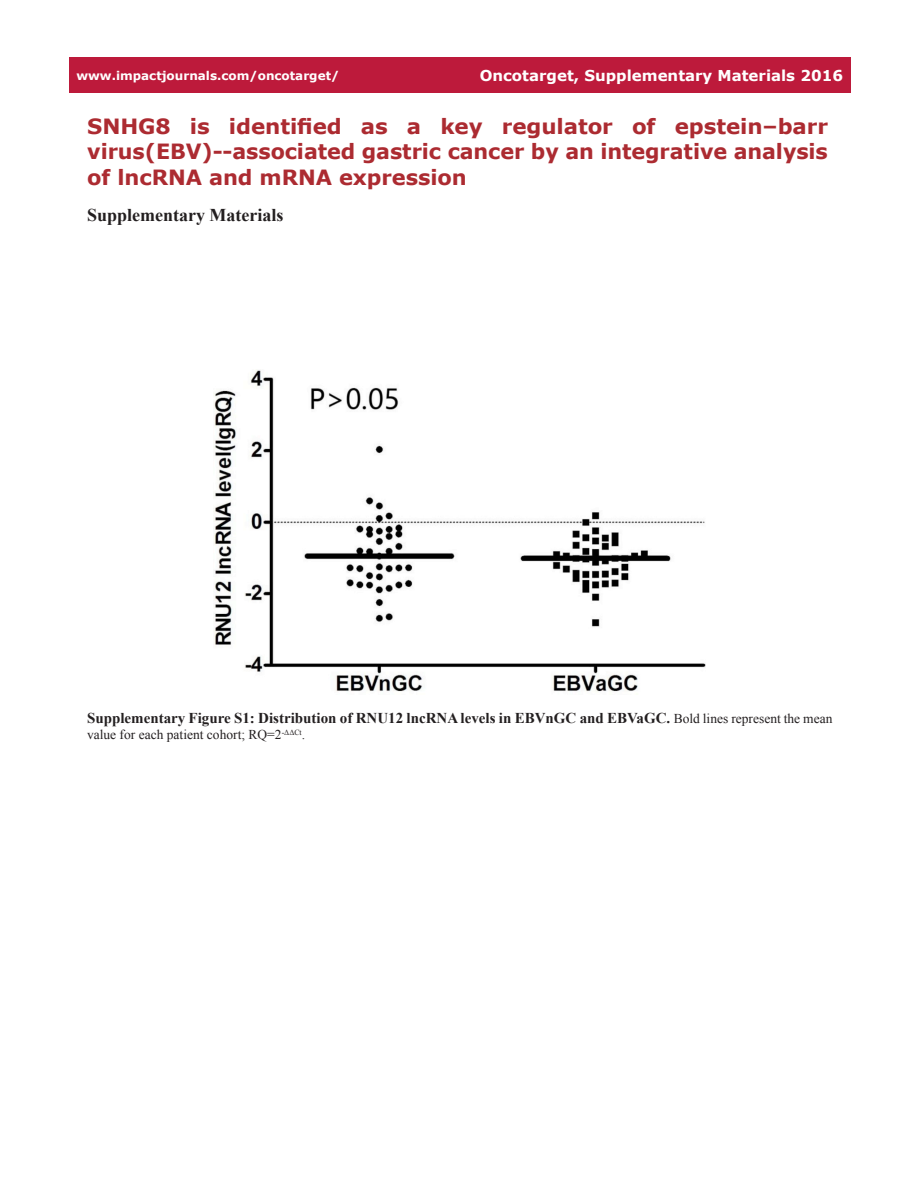
<style>
.page{position:relative;width:918px;height:1188px;background:#fff}
.page>*{position:absolute;margin:0;border:0;box-sizing:border-box;transform-origin:0 0}
.t1{font:700 21px/25.2px "Verdana";letter-spacing:-.005em;color:#ac2b31;text-align:justify}
.t2{font:700 18px "Times New Roman";color:#231f20}
.FigureText{font:700 15px "Times New Roman";color:#231f20}
.t3{font:700 15px "Verdana";color:#fff}
.FigureText-2{font:13.5px "Times New Roman";color:#231f20}
.t4{font:700 12px "Verdana";color:#fff}
.s1{font-weight:400;font-size:13.5px}
</style>
<div class="page">
<div style="left:69px;top:57px;width:781px;height:36px;background:#bd1a3b"></div>
<img style="left:214px;top:370px;width:492px;height:322px">
<p class="t4" style="left:76px;top:67px;width:264px">www.impactjournals.com/oncotarget/</p>
<p class="t3" style="left:480px;top:65px;width:308px">Oncotarget, Supplementary Material</p>
<p class="t3" style="left:832px;top:65px;width:12px">6</p>
<p class="t3" style="left:511px;top:65px;width:334px">Oncotarget, Advance Publications 2015</p>
<p class="t1" style="left:87px;top:114px;width:742px">SNHG8 is identified as a key regulator of epstein–barr virus(EBV)--associated gastric cancer by an integrative analysis of lncRNA and mRNA expression</p>
<p class="t2" style="left:87px;top:203px;width:198px">Supplementary Materials</p>
<p class="FigureText" style="left:87px;top:708px;width:747px">Supplementary Figure S1: Distribution of RNU12 lncRNA levels in EBVnGC and EBVaGC. <span class="s1">Bold lines represent the mean</span></p>
<p class="FigureText-2" style="left:87px;top:726px;width:220px">value for each patient cohort; RQ=2<sup>-ΔΔCt</sup>.</p>
</div>
